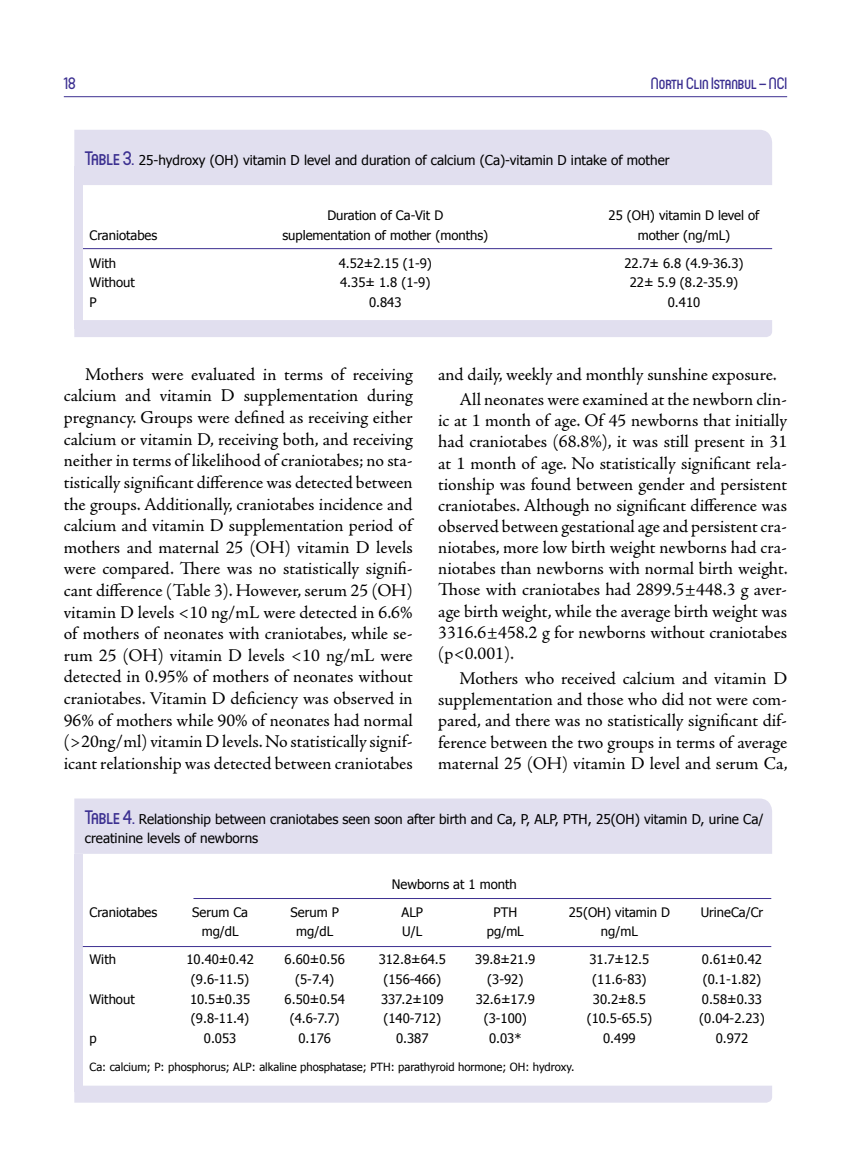
<style>
.page{position:relative;width:851px;height:1170px;background:#fff}
.page>*{position:absolute;margin:0;border:0;box-sizing:border-box;transform-origin:0 0}
.t1{font:18px/21.6px "Adobe Jenson Pro";color:#000;text-align:justify}
.t2{font:500 16.5px "Circula";color:#3c3091}
.t3{font:13.5px/18px "Tahoma";color:#000}
.t4{font:13.05px "Tahoma";color:#000}
.t5{font:11.25px "Tahoma";color:#000}
.s1{font-family:"Circula";font-weight:500;font-size:19.5px;color:#3c3091}
</style>
<div class="page">
<hr style="left:64px;top:96px;width:723px;height:1px;background:#3c3091">
<hr style="left:82px;top:248px;width:690px;height:1px;background:#3c3091">
<div style="left:74px;top:320px;width:698px;height:17px;background:#e1dfef"></div>
<div style="left:74px;top:130px;width:698px;height:55px;background:#e1dfef"></div>
<div style="left:74px;top:166px;width:9px;height:162px;background:#e1dfef"></div>
<div style="left:74px;top:1085px;width:698px;height:17px;background:#e1dfef"></div>
<div style="left:74px;top:798px;width:698px;height:55px;background:#e1dfef"></div>
<div style="left:74px;top:854px;width:9px;height:237px;background:#e1dfef"></div>
<hr style="left:193px;top:898px;width:578px;height:1px;background:#3c3091">
<hr style="left:83px;top:946px;width:688px;height:1px;background:#3c3091">
<p class="t2" style="left:64px;top:73px;width:13px">18</p>
<p class="t2" style="left:650px;top:73px;width:138px">North Clin Istanbul – NCI</p>
<p class="t3" style="left:85px;top:150px;width:586px"><span class="s1">Table 3.</span> 25-hydroxy (OH) vitamin D level and duration of calcium (Ca)-vitamin D intake of mother</p>
<p class="t4" style="left:327px;top:207px;width:117px">Duration of Ca-Vit D</p>
<p class="t4" style="left:608px;top:207px;width:152px">25 (OH) vitamin D level of</p>
<p class="t4" style="left:90px;top:226px;width:69px">Craniotabes</p>
<p class="t4" style="left:282px;top:226px;width:207px">suplementation of mother (months)</p>
<p class="t4" style="left:637px;top:226px;width:94px">mother (ng/mL)</p>
<p class="t4" style="left:90px;top:254px;width:28px">With</p>
<p class="t4" style="left:338px;top:254px;width:95px">4.52±2.15 (1-9)</p>
<p class="t4" style="left:624px;top:254px;width:121px">22.7± 6.8 (4.9-36.3)</p>
<p class="t4" style="left:90px;top:274px;width:47px">Without</p>
<p class="t4" style="left:340px;top:274px;width:92px">4.35± 1.8 (1-9)</p>
<p class="t4" style="left:629px;top:274px;width:110px">22± 5.9 (8.2-35.9)</p>
<p class="t4" style="left:90px;top:293px;width:9px">P</p>
<p class="t4" style="left:369px;top:293px;width:34px">0.843</p>
<p class="t4" style="left:667px;top:293px;width:34px">0.410</p>
<p class="t1" style="left:64px;top:364px;width:350px;text-indent:21px">Mothers were evaluated in terms of receiving calcium and vitamin D supplementation during pregnancy. Groups were defined as receiving either calcium or vitamin D, receiving both, and receiving neither in terms of likelihood of craniotabes; no sta&shy;tistically significant difference was detected between the groups. Additionally, craniotabes incidence and calcium and vitamin D supplementation period of mothers and maternal 25 (OH) vitamin D levels were compared. There was no statistically signifi&shy;cant difference (Table 3). However, serum 25 (OH) vitamin D levels &lt;10 ng/mL were detected in 6.6% of mothers of neonates with craniotabes, while se&shy;rum 25 (OH) vitamin D levels &lt;10 ng/mL were detected in 0.95% of mothers of neonates without craniotabes. Vitamin D deficiency was observed in 96% of mothers while 90% of neonates had normal (&gt;20ng/ml) vitamin D levels. No statistically signif&shy;icant relationship was detected between craniotabes</p>
<p class="t1" style="left:459px;top:362px;width:329px;line-height:25.3px;text-indent:-21px">and daily, weekly and monthly sunshine exposure.<br>All neonates were examined at the newborn clin-</p>
<p class="t1" style="left:438px;top:410px;width:351px;line-height:21.1px">ic at 1 month of age. Of 45 newborns that initially had craniotabes (68.8%), it was still present in 31 at 1 month of age. No statistically significant rela&shy;tionship was found between gender and persistent craniotabes. Although no significant difference was observed between gestational age and persistent cra&shy;niotabes, more low birth weight newborns had cra&shy;niotabes than newborns with normal birth weight.<br>Those with craniotabes had 2899.5±448.3 g aver&shy;age birth weight, while the average birth weight was 3316.6±458.2 g for newborns without craniotabes (p&lt;0.001).</p>
<p class="t1" style="left:438px;top:668px;width:351px;line-height:21.1px;text-indent:21px">Mothers who received calcium and vitamin D supplementation and those who did not were com&shy;pared, and there was no statistically significant dif&shy;ference between the two groups in terms of average maternal 25 (OH) vitamin D level and serum Ca,</p>
<p class="t3" style="left:85px;top:809px;width:680px"><span class="s1">Table 4.</span> Relationship between craniotabes seen soon after birth and Ca, P, ALP, PTH, 25(OH) vitamin D, urine Ca/ creatinine levels of newborns</p>
<p class="t4" style="left:392px;top:875px;width:126px">Newborns at 1 month</p>
<p class="t4" style="left:90px;top:903px;width:69px">Craniotabes</p>
<p class="t4" style="left:192px;top:903px;width:57px">Serum Ca</p>
<p class="t4" style="left:290px;top:903px;width:50px">Serum P</p>
<p class="t4" style="left:401px;top:903px;width:23px">ALP</p>
<p class="t4" style="left:493px;top:903px;width:25px">PTH</p>
<p class="t4" style="left:568px;top:903px;width:103px">25(OH) vitamin D</p>
<p class="t4" style="left:700px;top:903px;width:64px">UrineCa/Cr</p>
<p class="t4" style="left:202px;top:922px;width:38px">mg/dL</p>
<p class="t4" style="left:296px;top:922px;width:38px">mg/dL</p>
<p class="t4" style="left:402px;top:922px;width:22px">U/L</p>
<p class="t4" style="left:487px;top:922px;width:38px">pg/mL</p>
<p class="t4" style="left:601px;top:922px;width:38px">ng/mL</p>
<p class="t4" style="left:89px;top:950px;width:28px">With</p>
<p class="t4" style="left:186px;top:950px;width:69px">10.40±0.42</p>
<p class="t4" style="left:284px;top:950px;width:62px">6.60±0.56</p>
<p class="t4" style="left:378px;top:950px;width:69px">312.8±64.5</p>
<p class="t4" style="left:475px;top:950px;width:62px">39.8±21.9</p>
<p class="t4" style="left:589px;top:950px;width:61px">31.7±12.5</p>
<p class="t4" style="left:701px;top:950px;width:62px">0.61±0.42</p>
<p class="t4" style="left:191px;top:970px;width:60px">(9.6-11.5)</p>
<p class="t4" style="left:295px;top:970px;width:41px">(5-7.4)</p>
<p class="t4" style="left:383px;top:970px;width:59px">(156-466)</p>
<p class="t4" style="left:487px;top:970px;width:38px">(3-92)</p>
<p class="t4" style="left:592px;top:970px;width:56px">(11.6-83)</p>
<p class="t4" style="left:702px;top:970px;width:60px">(0.1-1.82)</p>
<p class="t4" style="left:89px;top:989px;width:47px">Without</p>
<p class="t4" style="left:190px;top:989px;width:62px">10.5±0.35</p>
<p class="t4" style="left:284px;top:989px;width:62px">6.50±0.54</p>
<p class="t4" style="left:381px;top:989px;width:64px">337.2±109</p>
<p class="t4" style="left:475px;top:989px;width:61px">32.6±17.9</p>
<p class="t4" style="left:592px;top:989px;width:55px">30.2±8.5</p>
<p class="t4" style="left:701px;top:989px;width:62px">0.58±0.33</p>
<p class="t4" style="left:191px;top:1009px;width:60px">(9.8-11.4)</p>
<p class="t4" style="left:290px;top:1009px;width:51px">(4.6-7.7)</p>
<p class="t4" style="left:383px;top:1009px;width:59px">(140-712)</p>
<p class="t4" style="left:483px;top:1009px;width:45px">(3-100)</p>
<p class="t4" style="left:586px;top:1009px;width:67px">(10.5-65.5)</p>
<p class="t4" style="left:699px;top:1009px;width:67px">(0.04-2.23)</p>
<p class="t4" style="left:89px;top:1028px;width:9px">p</p>
<p class="t4" style="left:204px;top:1028px;width:34px">0.053</p>
<p class="t4" style="left:298px;top:1028px;width:34px">0.176</p>
<p class="t4" style="left:396px;top:1028px;width:34px">0.387</p>
<p class="t4" style="left:489px;top:1028px;width:34px">0.03*</p>
<p class="t4" style="left:603px;top:1028px;width:34px">0.499</p>
<p class="t4" style="left:715px;top:1028px;width:34px">0.972</p>
<p class="t5" style="left:90px;top:1058px;width:486px">Ca: calcium; P: phosphorus; ALP: alkaline phosphatase; PTH: parathyroid hormone; OH: hydroxy.</p>
</div>
